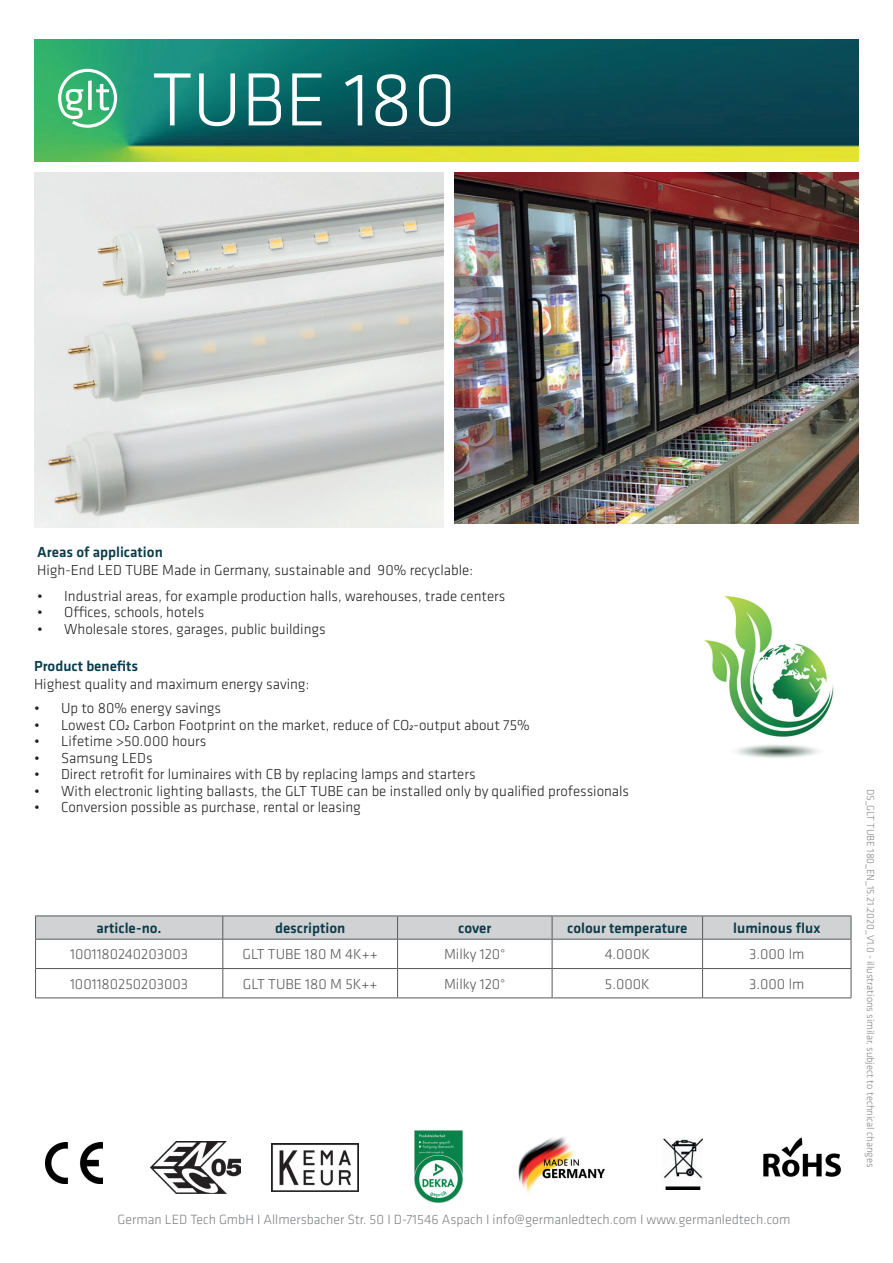
<style>
.page{position:relative;width:893px;height:1263px;background:#fff}
.page>*{position:absolute;margin:0;border:0;box-sizing:border-box;transform-origin:0 0}
.t1{font:300 78px "Klavika Basic";color:#fff}
.t2{font:300 15px "Klavika Basic";color:#231f20}
.t3{font:300 15px "Klavika Basic";color:#57585a}
.t4{font:500 15px "Klavika Basic";color:#093b4b}
.t5{font:300 13.8px "Klavika Basic";color:#808285}
.t6{font:300 10.5px "Klavika Basic";color:#808285}
.s1{font-family:"Calibri";font-style:italic}
</style>
<div class="page">
<img style="left:454px;top:172px;width:405px;height:351px">
<img style="left:34px;top:172px;width:409px;height:355px">
<img style="left:45px;top:1142px;width:58px;height:41px">
<img style="left:663px;top:1138px;width:39px;height:52px">
<img style="left:763px;top:1137px;width:78px;height:40px">
<img style="left:151px;top:1142px;width:90px;height:51px">
<img style="left:271px;top:1143px;width:88px;height:49px">
<img style="left:415px;top:1130px;width:47px;height:73px">
<img style="left:518px;top:1137px;width:87px;height:57px">
<hr style="left:35px;top:997px;width:188px;height:1px;background:#57585a">
<hr style="left:223px;top:997px;width:175px;height:1px;background:#57585a">
<hr style="left:398px;top:997px;width:154px;height:1px;background:#57585a">
<hr style="left:552px;top:997px;width:151px;height:1px;background:#57585a">
<hr style="left:703px;top:997px;width:148px;height:1px;background:#57585a">
<hr style="left:35px;top:915px;width:188px;height:1px;background:#57585a">
<hr style="left:223px;top:915px;width:175px;height:1px;background:#57585a">
<hr style="left:398px;top:915px;width:154px;height:1px;background:#57585a">
<hr style="left:552px;top:915px;width:151px;height:1px;background:#57585a">
<hr style="left:703px;top:915px;width:148px;height:1px;background:#57585a">
<svg style="left:35px;top:916px;width:817px;height:81px"></svg>
<img style="left:704px;top:595px;width:130px;height:163px">
<img style="left:34px;top:39px;width:825px;height:123px">
<svg style="left:58px;top:69px;width:59px;height:59px"></svg>
<h1 class="t1" style="left:152px;top:53px;width:306px">TUBE 180</h1>
<p class="t4" style="left:37px;top:542px;width:127px">Areas of application</p>
<p class="t2" style="left:37px;top:561px;width:437px">High-End LED TUBE Made in Germany, sustainable and 90% recyclable:</p>
<p class="t2" style="left:37px;top:586px;width:470px">• Industrial areas, for example production halls, warehouses, trade centers</p>
<p class="t2" style="left:37px;top:603px;width:169px">• Offices, schools, hotels</p>
<p class="t2" style="left:37px;top:619px;width:290px">• Wholesale stores, garages, public buildings</p>
<p class="t4" style="left:34px;top:656px;width:106px">Product benefits</p>
<p class="t2" style="left:34px;top:675px;width:277px">Highest quality and maximum energy saving:</p>
<p class="t2" style="left:34px;top:699px;width:189px">• Up to 80% energy savings</p>
<p class="t2" style="left:34px;top:716px;width:497px">• Lowest CO<span class="s1">2</span> Carbon Footprint on the market, reduce of CO<span class="s1">2</span>-output about 75%</p>
<p class="t2" style="left:34px;top:732px;width:174px">• Lifetime &gt;50.000 hours</p>
<p class="t2" style="left:34px;top:749px;width:120px">• Samsung LEDs</p>
<p class="t2" style="left:34px;top:765px;width:443px">• Direct retrofit for luminaires with CB by replacing lamps and starters</p>
<p class="t2" style="left:34px;top:782px;width:597px">• With electronic lighting ballasts, the GLT TUBE can be installed only by qualified professionals</p>
<p class="t2" style="left:34px;top:798px;width:328px">• Conversion possible as purchase, rental or leasing</p>
<p class="t4" style="left:97px;top:918px;width:67px">article-no.</p>
<p class="t4" style="left:275px;top:918px;width:72px">description</p>
<p class="t4" style="left:458px;top:918px;width:35px">cover</p>
<p class="t4" style="left:567px;top:918px;width:122px">colour temperature</p>
<p class="t4" style="left:733px;top:918px;width:89px">luminous flux</p>
<p class="t3" style="left:70px;top:945px;width:120px">1001180240203003</p>
<p class="t3" style="left:243px;top:945px;width:137px">GLT TUBE 180 M 4K++</p>
<p class="t3" style="left:444px;top:945px;width:63px">Milky 120°</p>
<p class="t3" style="left:605px;top:945px;width:47px">4.000K</p>
<p class="t3" style="left:749px;top:945px;width:57px">3.000 lm</p>
<p class="t3" style="left:70px;top:975px;width:120px">1001180250203003</p>
<p class="t3" style="left:243px;top:975px;width:136px">GLT TUBE 180 M 5K++</p>
<p class="t3" style="left:444px;top:975px;width:63px">Milky 120°</p>
<p class="t3" style="left:605px;top:975px;width:46px">5.000K</p>
<p class="t3" style="left:749px;top:975px;width:57px">3.000 lm</p>
<p class="t5" style="left:118px;top:1211px;width:674px">German LED Tech GmbH I Allmersbacher Str. 50 I D-71546 Aspach I info@germanledtech.com I www.germanledtech.com</p>
<p class="t6" style="left:877px;top:789px;width:380px;rotate:90deg">DS_GLT TUBE 180_EN_15.21.2020_V1.0 - illustrations similar, subject to technical changes</p>
</div>
